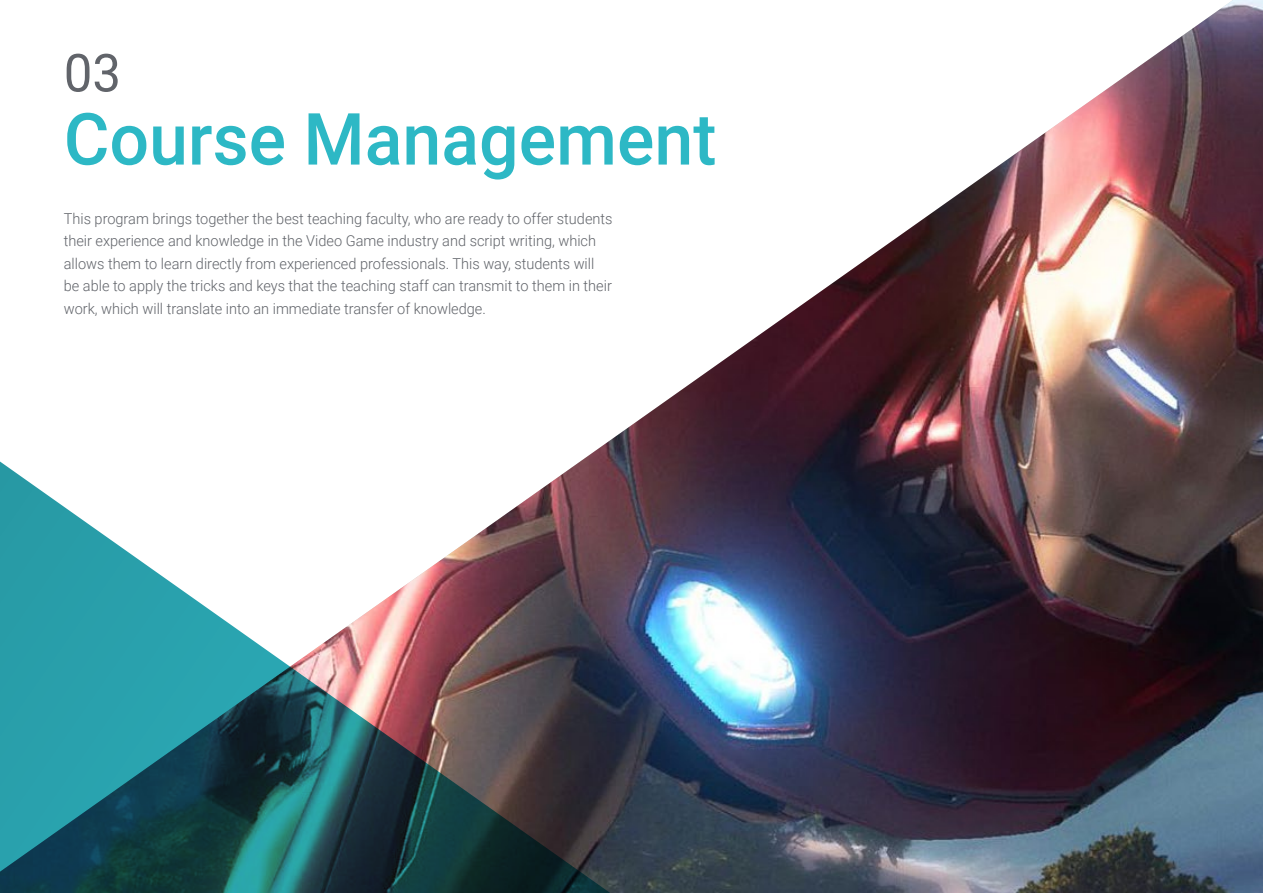
<style>
.page{position:relative;width:1263px;height:893px;background:#fff}
.page>*{position:absolute;margin:0;border:0;box-sizing:border-box;transform-origin:0 0}
.t1{font:500 72px "Roboto";color:#2db8c5}
.t2{font:52.5px "Roboto";color:#61646a}
.t3{font:300 15px/22.5px "Roboto";color:#61646a}
</style>
<div class="page">
<img style="left:602px;top:0;width:661px;height:893px">
<svg style="left:0;top:446px;width:640px;height:447px"></svg>
<h2 class="t2" style="left:64px;top:36px;width:59px">03</h2>
<h1 class="t1" style="left:64px;top:89px;width:654px">Course Management</h1>
<p class="t3" style="left:64px;top:207px;width:550px">This program brings together the best teaching faculty, who are ready to offer students their experience and knowledge in the Video Game industry and script writing, which allows them to learn directly from experienced professionals. This way, students will be able to apply the tricks and keys that the teaching staff can transmit to them in their work, which will translate into an immediate transfer of knowledge.</p>
</div>
